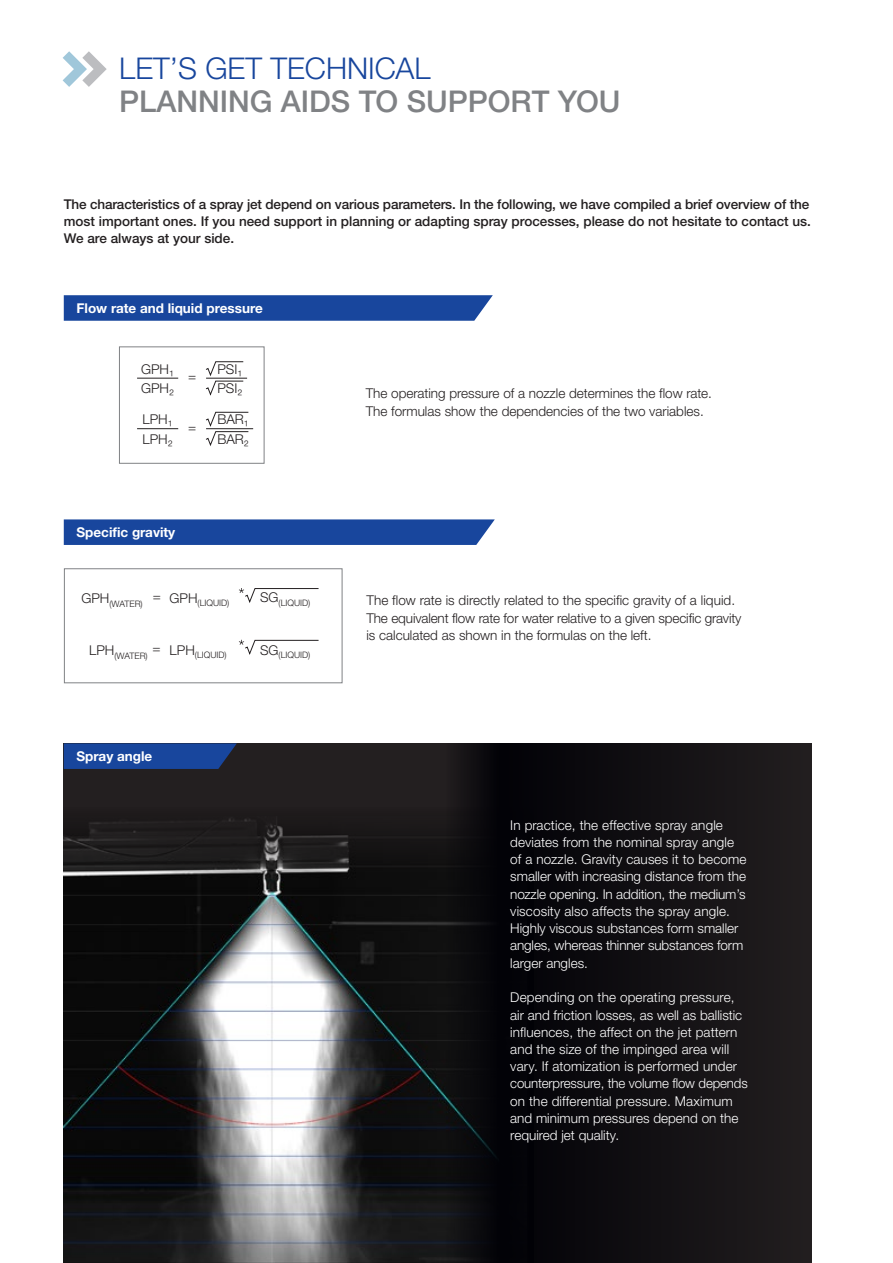
<style>
.page{position:relative;width:893px;height:1263px;background:#fff}
.page>*{position:absolute;margin:0;border:0;box-sizing:border-box;transform-origin:0 0}
.t1{font:500 30px "Helvetica Neue LTW1 G";color:#808285}
.t2{font:300 30px "Helvetica Neue LTW1 G";color:#18469d}
.t3{font:300 13.5px/17.2px "Helvetica Neue LTW1 G";color:#fff}
.t4{font:300 13.5px/19.5px "Helvetica Neue LTW1 G";color:#231f20}
.t5{font:500 13.5px/17.2px "Helvetica Neue LTW1 G";color:#231f20}
.t6{font:700 13.5px "Helvetica Neue LTW1 G";color:#fff}
.t7{font:300 8.85px "Helvetica Neue LTW1 G";color:#231f20}
</style>
<div class="page">
<div style="left:64px;top:743px;width:748px;height:520px;background:#231f20"></div>
<img style="left:64px;top:819px;width:382px;height:444px">
<div style="left:446px;top:743px;width:366px;height:520px;background:linear-gradient(to right,#020307,#1f1b1d)"></div>
<svg style="left:64px;top:519px;width:431px;height:26px;background:#214da0"></svg>
<svg style="left:64px;top:295px;width:429px;height:26px;background:#214da0"></svg>
<div style="left:64px;top:568px;width:278px;height:115px;border:1px solid #808285"></div>
<svg style="left:239px;top:588px;width:80px;height:15px"></svg>
<svg style="left:239px;top:640px;width:80px;height:15px"></svg>
<hr style="left:137px;top:378px;width:41px;height:1px;background:#231f20">
<hr style="left:137px;top:428px;width:41px;height:1px;background:#231f20">
<hr style="left:206px;top:378px;width:41px;height:1px;background:#231f20">
<hr style="left:206px;top:428px;width:47px;height:1px;background:#231f20">
<svg style="left:206px;top:361px;width:38px;height:35px"></svg>
<svg style="left:206px;top:411px;width:43px;height:35px"></svg>
<svg style="left:64px;top:743px;width:173px;height:26px;background:#184393"></svg>
<svg style="left:63px;top:51px;width:44px;height:36px"></svg>
<h1 class="t2" style="left:119px;top:50px;width:313px">LET’S GET TECHNICAL</h1>
<h1 class="t1" style="left:119px;top:83px;width:503px">PLANNING AIDS TO SUPPORT YOU</h1>
<p class="t5" style="left:64px;top:195px;width:749px">The characteristics of a spray jet depend on various parameters. In the following, we have compiled a brief overview of the most important ones. If you need support in planning or adapting spray processes, please do not hesitate to contact us.<br>We are always at your side.</p>
<p class="t6" style="left:77px;top:300px;width:188px">Flow rate and liquid pressure</p>
<p class="t4" style="left:141px;top:359px;width:35px">GPH₁<br>GPH₂</p>
<p class="t4" style="left:143px;top:409px;width:32px">LPH₁<br>LPH₂</p>
<p class="t4" style="left:188px;top:367px;width:10px">=</p>
<p class="t4" style="left:188px;top:417px;width:10px">=</p>
<p class="t4" style="left:217px;top:359px;width:27px">PSI₁<br>PSI₂</p>
<p class="t4" style="left:217px;top:409px;width:33px">BAR₁<br>BAR₂</p>
<p class="t6" style="left:77px;top:524px;width:100px">Specific gravity</p>
<p class="t7" style="left:81px;top:598px;width:63px"><sup>GPH</sup>(WATER)</p>
<p class="t7" style="left:89px;top:650px;width:60px"><sup>LPH</sup>(WATER)</p>
<p class="t4" style="left:153px;top:586px;width:10px">=</p>
<p class="t4" style="left:152px;top:638px;width:10px">=</p>
<p class="t7" style="left:170px;top:598px;width:61px"><sup>GPH</sup>(LIQUID)</p>
<p class="t7" style="left:170px;top:649px;width:59px"><sup>LPH</sup>(LIQUID)</p>
<p class="t7" style="left:260px;top:597px;width:52px"><sup>SG</sup>(LIQUID)</p>
<p class="t7" style="left:260px;top:650px;width:52px"><sup>SG</sup>(LIQUID)</p>
<p class="t6" style="left:77px;top:748px;width:77px">Spray angle</p>
<p class="t4" style="left:366px;top:385px;width:348px;line-height:17.2px">The operating pressure of a nozzle determines the flow rate.<br>The formulas show the dependencies of the two variables.</p>
<p class="t4" style="left:366px;top:592px;width:377px;line-height:17.2px">The flow rate is directly related to the specific gravity of a liquid.<br>The equivalent flow rate for water relative to a given specific gravity is calculated as shown in the formulas on the left.</p>
<p class="t3" style="left:510px;top:816px;width:238px">In practice, the effective spray angle deviates from the nominal spray angle of a nozzle. Gravity causes it to become smaller with increasing distance from the nozzle opening. In addition, the medium’s viscosity also affects the spray angle.<br>Highly viscous substances form smaller angles, whereas thinner substances form larger angles.</p>
<p class="t3" style="left:510px;top:989px;width:239px">Depending on the operating pressure, air and friction losses, as well as ballistic influences, the affect on the jet pattern and the size of the impinged area will vary. If atomization is performed under counterpressure, the volume flow depends on the differential pressure. Maximum and minimum pressures depend on the required jet quality.</p>
</div>
